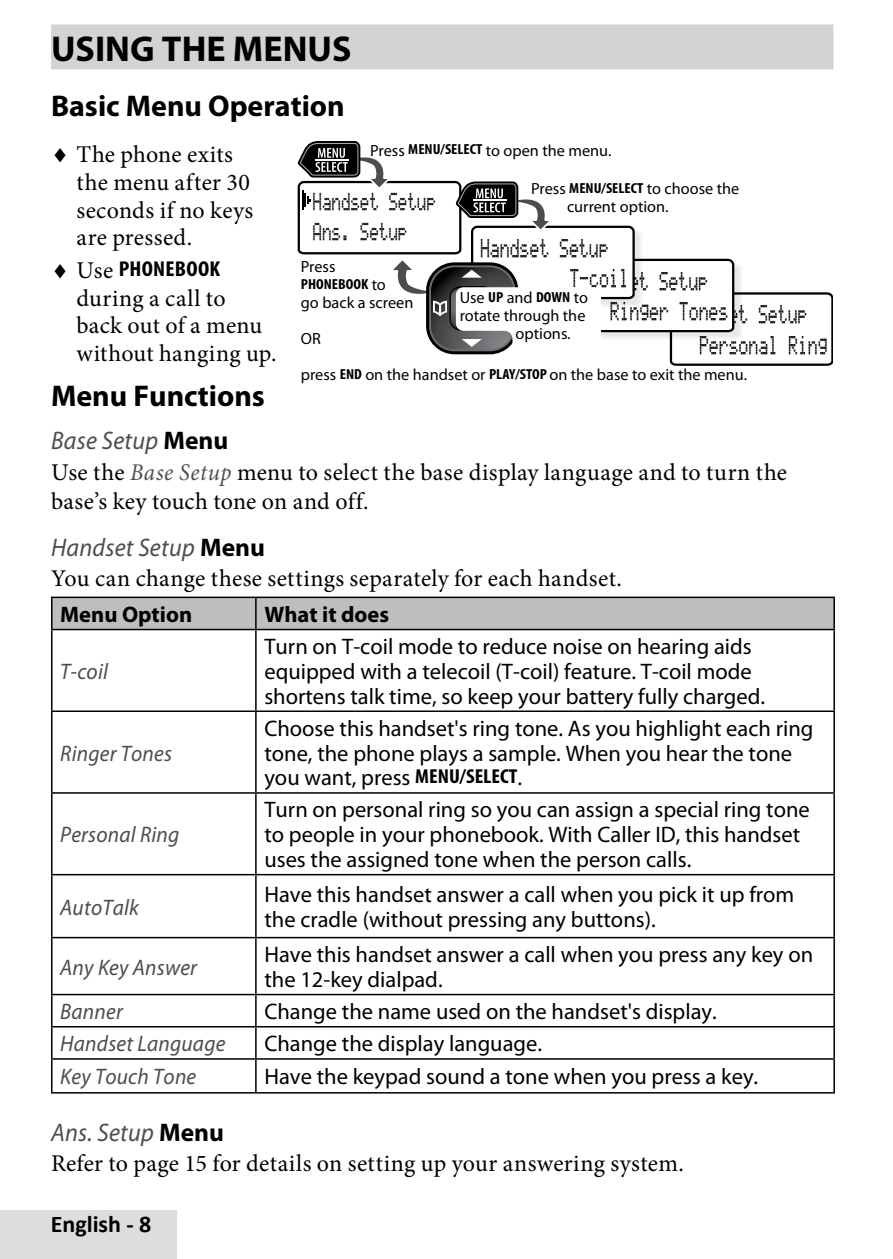
<style>
.page{position:relative;width:893px;height:1259px;background:#fff}
.page>*{position:absolute;margin:0;border:0;box-sizing:border-box;transform-origin:0 0}
.t1{font:700 36px "Myriad Pro";color:#000}
.t2{font:700 30px "Myriad Pro";color:#000}
.t3{font:italic 25.5px "Myriad Pro";letter-spacing:.01em;color:#4d4d4f;scale:.95 1}
.t4{font:24px/27.6px "Minion Pro";letter-spacing:.01em;color:#000}
.t5{font:700 24px "Calibri";color:#000}
.t6{font:22.5px/24.6px "Myriad Pro";color:#000}
.t7{font:italic 22.5px "Myriad Pro";letter-spacing:.01em;color:#4d4d4f;scale:.95 1}
.t8{font:700 22.5px "Myriad Pro";color:#000}
.t9{font:700 condensed 21.6px "Myriad Pro";letter-spacing:.01em;color:#000;scale:1.08 1}
.t10{font:21.3px/30.9px "CT Font";color:#000;scale:.77 1}
.t11{font:20.1px/29.1px "CT Font";color:#000;scale:.78 1}
.t12{font:16.2px/18px "Myriad Pro";color:#000}
.t13{font:700 condensed 14.7px "Myriad Pro";color:#000;scale:1.08 1}
.s1{font-family:"Minion Pro";font-weight:400;font-stretch:normal;font-size:24px}
.s2{font-weight:700;font-style:normal;color:#000}
.s3{font-style:italic;color:#4d4d4f}
.s4{font-weight:700;font-stretch:condensed;font-size:14.7px}
.s5{font-weight:400;font-stretch:normal;font-size:16.2px}
.s6{font-weight:700;font-stretch:condensed;font-size:20.4px}
</style>
<div class="page">
<div style="left:0;top:1211px;width:177px;height:48px;background:#dcddde"></div>
<div style="left:51px;top:24px;width:782px;height:45px;background:#d1d3d4"></div>
<div style="left:53px;top:598px;width:780px;height:31px;background:#bcbec0"></div>
<hr style="left:51px;top:596px;width:205px;height:2px;background:#000">
<hr style="left:51px;top:598px;width:2px;height:31px;background:#000">
<hr style="left:256px;top:596px;width:579px;height:2px;background:#000">
<hr style="left:255px;top:598px;width:2px;height:31px;background:#000">
<hr style="left:833px;top:598px;width:2px;height:31px;background:#000">
<hr style="left:51px;top:629px;width:205px;height:1px;background:#000">
<hr style="left:51px;top:630px;width:2px;height:80px;background:#000">
<hr style="left:256px;top:629px;width:579px;height:1px;background:#000">
<hr style="left:255px;top:630px;width:2px;height:80px;background:#000">
<hr style="left:833px;top:630px;width:2px;height:80px;background:#000">
<hr style="left:51px;top:710px;width:205px;height:2px;background:#000">
<hr style="left:51px;top:712px;width:2px;height:80px;background:#000">
<hr style="left:256px;top:710px;width:579px;height:2px;background:#000">
<hr style="left:255px;top:712px;width:2px;height:80px;background:#000">
<hr style="left:833px;top:712px;width:2px;height:80px;background:#000">
<hr style="left:51px;top:792px;width:205px;height:1px;background:#000">
<hr style="left:51px;top:793px;width:2px;height:81px;background:#000">
<hr style="left:256px;top:792px;width:579px;height:1px;background:#000">
<hr style="left:255px;top:793px;width:2px;height:81px;background:#000">
<hr style="left:833px;top:793px;width:2px;height:81px;background:#000">
<hr style="left:51px;top:874px;width:205px;height:1px;background:#000">
<hr style="left:51px;top:875px;width:2px;height:62px;background:#000">
<hr style="left:256px;top:874px;width:579px;height:1px;background:#000">
<hr style="left:255px;top:875px;width:2px;height:62px;background:#000">
<hr style="left:833px;top:875px;width:2px;height:62px;background:#000">
<hr style="left:51px;top:937px;width:205px;height:1px;background:#000">
<hr style="left:51px;top:938px;width:2px;height:55px;background:#000">
<hr style="left:256px;top:937px;width:579px;height:1px;background:#000">
<hr style="left:255px;top:938px;width:2px;height:55px;background:#000">
<hr style="left:833px;top:938px;width:2px;height:55px;background:#000">
<hr style="left:51px;top:993px;width:205px;height:2px;background:#000">
<hr style="left:51px;top:995px;width:2px;height:31px;background:#000">
<hr style="left:256px;top:993px;width:579px;height:2px;background:#000">
<hr style="left:255px;top:995px;width:2px;height:31px;background:#000">
<hr style="left:833px;top:995px;width:2px;height:31px;background:#000">
<hr style="left:51px;top:1026px;width:205px;height:1px;background:#000">
<hr style="left:51px;top:1027px;width:2px;height:31px;background:#000">
<hr style="left:256px;top:1026px;width:579px;height:1px;background:#000">
<hr style="left:255px;top:1027px;width:2px;height:31px;background:#000">
<hr style="left:833px;top:1027px;width:2px;height:31px;background:#000">
<hr style="left:51px;top:1058px;width:205px;height:1px;background:#000">
<hr style="left:51px;top:1059px;width:2px;height:33px;background:#000">
<hr style="left:256px;top:1058px;width:579px;height:1px;background:#000">
<hr style="left:255px;top:1059px;width:2px;height:33px;background:#000">
<hr style="left:833px;top:1059px;width:2px;height:33px;background:#000">
<hr style="left:51px;top:1092px;width:205px;height:1px;background:#000">
<hr style="left:256px;top:1092px;width:579px;height:1px;background:#000">
<svg style="left:298px;top:141px;width:534px;height:225px"></svg>
<hr style="left:473px;top:200px;width:33px;height:1px;background:#fff">
<h1 class="t1" style="left:51px;top:25px;width:45px">Using</h1>
<h1 class="t1" style="left:162px;top:25px;width:22px">the</h1>
<h1 class="t1" style="left:233px;top:25px;width:53px">Menus</h1>
<h2 class="t2" style="left:51px;top:86px;width:295px">Basic Menu Operation</h2>
<p class="t4" style="left:77px;top:141px;width:178px;text-indent:-26px">♦ The phone exits the menu after 30 seconds if no keys are pressed.</p>
<p class="t9" style="left:51px;top:255px;width:158px">♦ <span class="s1">Use</span> PHONEBOOK</p>
<p class="t4" style="left:77px;top:284px;width:202px">during a call to back out of a menu without hanging up.</p>
<h2 class="t2" style="left:51px;top:377px;width:215px">Menu Functions</h2>
<p class="t3" style="left:51px;top:425px;width:188px">Base Setup <span class="s2">Menu</span></p>
<p class="t4" style="left:51px;top:458px;width:738px;line-height:28.8px">Use the <span class="s3">Base Setup</span> menu to select the base display language and to turn the base’s key touch tone on and off.</p>
<p class="t3" style="left:51px;top:531px;width:227px">Handset Setup <span class="s2">Menu</span></p>
<p class="t4" style="left:51px;top:565px;width:573px">You can change these settings separately for each handset.</p>
<p class="t8" style="left:60px;top:599px;width:133px">Menu Option</p>
<p class="t8" style="left:264px;top:599px;width:126px">What it does</p>
<p class="t7" style="left:60px;top:657px;width:52px">T-coil</p>
<p class="t12" style="left:370px;top:141px;width:243px">Press <span class="s4">MENU/SELECT</span> to open the menu.</p>
<p class="t12" style="left:567px;top:179px;width:174px;text-indent:-36px">Press <span class="s4">MENU/SELECT</span> to choose the current option.</p>
<p class="t11" style="left:313px;top:186px;width:160px">Handset Setup<br>Ans. Setup</p>
<p class="t10" style="left:569px;top:231px;width:79px;text-indent:-89px">Handset Setup<br>T-coil</p>
<p class="t12" style="left:301px;top:257px;width:36px">Press</p>
<p class="t13" style="left:301px;top:274px;width:80px">PHONEBOOK <span class="s5">to</span></p>
<p class="t12" style="left:301px;top:293px;width:114px">go back a screen</p>
<p class="t12" style="left:301px;top:329px;width:21px">OR</p>
<p class="t12" style="left:301px;top:365px;width:448px">press <span class="s4">END</span> on the handset or <span class="s4">PLAY/STOP</span> on the base to exit the menu.</p>
<p class="t10" style="left:610px;top:264px;width:156px;text-indent:-30px">Handset Setup<br>Ringer Tones</p>
<p class="t12" style="left:460px;top:289px;width:130px">Use <span class="s4">UP</span> and <span class="s4">DOWN</span> to</p>
<p class="t12" style="left:460px;top:307px;width:127px">rotate through the</p>
<p class="t12" style="left:516px;top:325px;width:56px">options.</p>
<p class="t10" style="left:699px;top:297px;width:168px;text-indent:-20px">Handset Setup<br>Personal Ring</p>
<p class="t6" style="left:264px;top:634px;width:502px">Turn on T-coil mode to reduce noise on hearing aids equipped with a telecoil (T-coil) feature. T-coil mode shortens talk time, so keep your battery fully charged.</p>
<p class="t7" style="left:60px;top:739px;width:119px">Ringer Tones</p>
<p class="t7" style="left:60px;top:821px;width:127px">Personal Ring</p>
<p class="t7" style="left:60px;top:893px;width:84px">AutoTalk</p>
<p class="t7" style="left:60px;top:953px;width:145px">Any Key Answer</p>
<p class="t6" style="left:264px;top:715px;width:550px">Choose this handset's ring tone. As you highlight each ring tone, the phone plays a sample. When you hear the tone you want, press <span class="s6">MENU/SELECT</span>.</p>
<p class="t6" style="left:264px;top:797px;width:547px">Turn on personal ring so you can assign a special ring tone to people in your phonebook. With Caller ID, this handset uses the assigned tone when the person calls.</p>
<p class="t6" style="left:264px;top:882px;width:531px">Have this handset answer a call when you pick it up from the cradle (without pressing any buttons).</p>
<p class="t6" style="left:264px;top:942px;width:550px">Have this handset answer a call when you press any key on the 12-key dialpad.</p>
<p class="t7" style="left:60px;top:997px;width:67px">Banner</p>
<p class="t6" style="left:264px;top:999px;width:454px">Change the name used on the handset's display.</p>
<p class="t7" style="left:60px;top:1030px;width:175px">Handset Language</p>
<p class="t6" style="left:264px;top:1031px;width:279px">Change the display language.</p>
<p class="t7" style="left:60px;top:1063px;width:145px">Key Touch Tone</p>
<p class="t6" style="left:264px;top:1064px;width:495px">Have the keypad sound a tone when you press a key.</p>
<p class="t3" style="left:51px;top:1116px;width:184px">Ans. Setup <span class="s2">Menu</span></p>
<p class="t4" style="left:51px;top:1150px;width:634px">Refer to page 15 for details on setting up your answering system.</p>
<p class="t5" style="left:51px;top:1209px;width:102px">English - 8</p>
</div>
